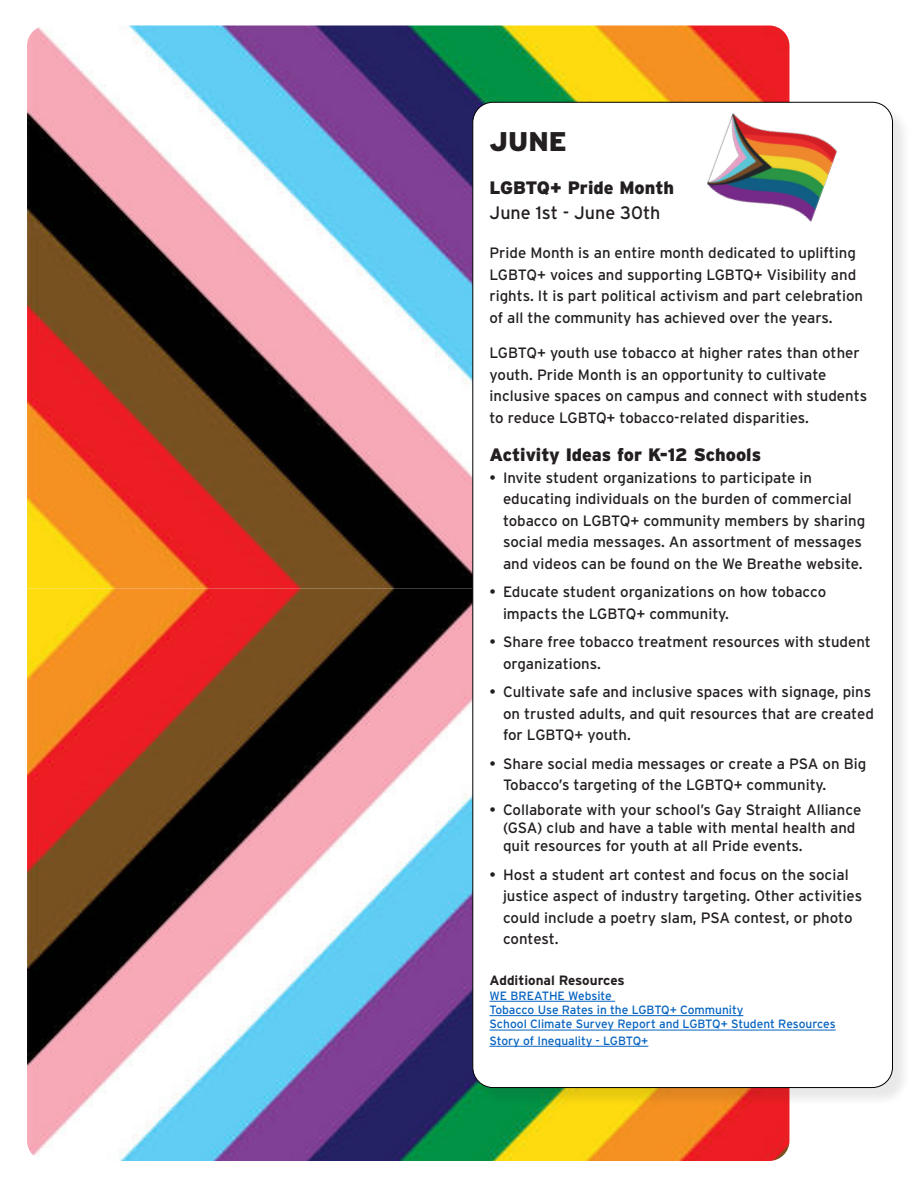
<style>
.page{position:relative;width:918px;height:1188px;background:#fff}
.page>*{position:absolute;margin:0;border:0;box-sizing:border-box;transform-origin:0 0}
.t1{font:900 27px "Interstate";color:#231f20}
.p12_-bold_Italic{font:900 18px "Interstate";color:#231f20}
.p12_-bold_Italic-2{font:18px "Interstate";color:#231f20}
.p11{font:15px/21.6px "Interstate";color:#231f20}
.resources{font:700 13.5px "Interstate";color:#231f20}
.resources-2{font:12px "Interstate";color:#0563c1}
</style>
<div class="page">
<img style="left:27px;top:26px;width:762px;height:1135px">
<div style="left:475px;top:104px;width:436px;height:1003px;background:#231f20;opacity:.1"></div>
<div style="left:473px;top:102px;width:419px;height:986px;background:#fff;border-radius:20px"></div>
<hr style="left:490px;top:1001px;width:125px;height:1px;background:#0563c1">
<hr style="left:490px;top:1015px;width:253px;height:1px;background:#0563c1">
<hr style="left:490px;top:1030px;width:346px;height:1px;background:#0563c1">
<hr style="left:490px;top:1046px;width:158px;height:1px;background:#0563c1">
<img style="left:675px;top:70px;width:191px;height:152px">
<h1 class="t1" style="left:490px;top:126px;width:79px">JUNE</h1>
<p class="p12_-bold_Italic" style="left:490px;top:177px;width:186px">LGBTQ+ Pride Month</p>
<p class="p12_-bold_Italic-2" style="left:490px;top:202px;width:173px">June 1st - June 30th</p>
<p class="p11" style="left:490px;top:242px;width:375px">Pride Month is an entire month dedicated to uplifting LGBTQ+ voices and supporting LGBTQ+ Visibility and rights. It is part political activism and part celebration of all the community has achieved over the years.</p>
<p class="p11" style="left:490px;top:342px;width:379px">LGBTQ+ youth use tobacco at higher rates than other youth. Pride Month is an opportunity to cultivate inclusive spaces on campus and connect with students to reduce LGBTQ+ tobacco-related disparities.</p>
<p class="p12_-bold_Italic" style="left:490px;top:444px;width:273px">Activity Ideas for K-12 Schools</p>
<p class="p11" style="left:503px;top:466px;width:364px;text-indent:-14px">• Invite student organizations to participate in educating individuals on the burden of commercial tobacco on LGBTQ+ community members by sharing social media messages. An assortment of messages and videos can be found on the We Breathe website.</p>
<p class="p11" style="left:503px;top:581px;width:325px;text-indent:-14px">• Educate student organizations on how tobacco impacts the LGBTQ+ community.</p>
<p class="p11" style="left:503px;top:631px;width:369px;text-indent:-14px">• Share free tobacco treatment resources with student organizations.</p>
<p class="p11" style="left:503px;top:681px;width:372px;text-indent:-14px">• Cultivate safe and inclusive spaces with signage, pins on trusted adults, and quit resources that are created for LGBTQ+ youth.</p>
<p class="p11" style="left:503px;top:753px;width:365px;text-indent:-14px">• Share social media messages or create a PSA on Big<br>Tobacco’s targeting of the LGBTQ+ community.</p>
<p class="p11" style="left:503px;top:801px;width:360px;line-height:18px;text-indent:-14px">• Collaborate with your school’s Gay Straight Alliance (GSA) club and have a table with mental health and quit resources for youth at all Pride events.</p>
<p class="p11" style="left:503px;top:863px;width:361px;text-indent:-14px">• Host a student art contest and focus on the social justice aspect of industry targeting. Other activities could include a poetry slam, PSA contest, or photo contest.</p>
<p class="resources" style="left:490px;top:973px;width:137px">Additional Resources</p>
<p class="resources-2" style="left:490px;top:989px;width:124px">WE BREATHE Website</p>
<p class="resources-2" style="left:490px;top:1003px;width:255px">Tobacco Use Rates in the LGBTQ+ Community</p>
<p class="resources-2" style="left:490px;top:1018px;width:348px">School Climate Survey Report and LGBTQ+ Student Resources</p>
<p class="resources-2" style="left:490px;top:1034px;width:160px">Story of Inequality - LGBTQ+</p>
</div>
